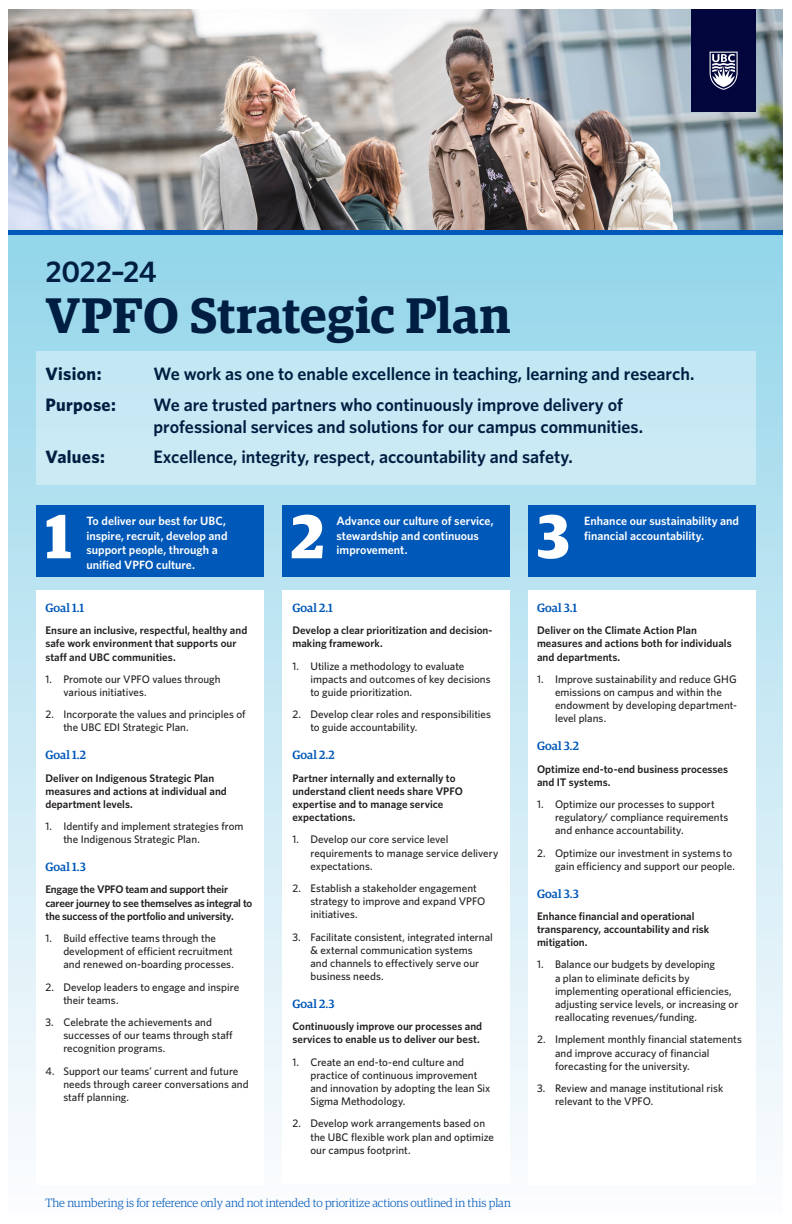
<style>
.page{position:relative;width:792px;height:1224px;background:#fff}
.page>*{position:absolute;margin:0;border:0;box-sizing:border-box;transform-origin:0 0}
.t1{font:700 62px "Guardian Egyp";color:#fff}
.t2{font:600 50px "Guardian Egyp";color:#001e41}
.t3{font:600 30px "Whitney";letter-spacing:-.015em;color:#001e41}
.Vision__Purpose__Val{font:600 18px/21.6px "Whitney";letter-spacing:-.005em;color:#001e41}
.Vision__Purpose__Val-2{font:700 18px "Whitney";letter-spacing:.015em;color:#001e41}
._1_2__3_text{font:600 12px/14.4px "Whitney";color:#fff}
.Goal_heading{font:300 12px "Guardian Egyp";letter-spacing:-.005em;color:#0058b8}
.Goal_heading-2{font:500 12px "Guardian Egyp";letter-spacing:.01em;color:#0058b8}
.t4{font:500 11px/13.2px "Whitney";color:#231f20}
.Text_box{font:600 11px/13.2px "Whitney";color:#231f20}
</style>
<div class="page">
<div style="left:0;top:230px;width:792px;height:994px;background:linear-gradient(to bottom,#94d5ea,#fffdfe)"></div>
<div style="left:36px;top:590px;width:228px;height:595px;background:#fff"></div>
<div style="left:36px;top:505px;width:228px;height:72px;background:#0058b8"></div>
<div style="left:282px;top:590px;width:228px;height:594px;background:#fff"></div>
<div style="left:282px;top:505px;width:228px;height:72px;background:#0058b8"></div>
<div style="left:528px;top:590px;width:228px;height:595px;background:#fff"></div>
<div style="left:528px;top:505px;width:228px;height:72px;background:#0058b8"></div>
<div style="left:36px;top:351px;width:720px;height:134px;background:#c8e9f4"></div>
<div style="left:0;top:229px;width:792px;height:6px;background:#0058b8"></div>
<img style="left:8px;top:9px;width:775px;height:221px">
<div style="left:691px;top:0;width:65px;height:111px;background:#02063d"></div>
<svg style="left:710px;top:52px;width:28px;height:38px"></svg>
<div style="left:0;top:0;width:792px;height:9px;background:#fff"></div>
<div style="left:0;top:1215px;width:792px;height:9px;background:#fff"></div>
<div style="left:0;top:0;width:8px;height:1224px;background:#fff"></div>
<div style="left:783px;top:0;width:9px;height:1224px;background:#fff"></div>
<p class="t3" style="left:45px;top:252px;width:113px">2022–24</p>
<p class="t2" style="left:45px;top:278px;width:467px">VPFO Strategic Plan</p>
<p class="Vision__Purpose__Val-2" style="left:45px;top:362px;width:58px">Vision:</p>
<p class="Vision__Purpose__Val" style="left:153px;top:363px;width:542px">We work as one to enable excellence in teaching, learning and research.</p>
<p class="Vision__Purpose__Val-2" style="left:45px;top:393px;width:72px">Purpose:</p>
<p class="Vision__Purpose__Val" style="left:153px;top:394px;width:491px">We are trusted partners who continuously improve delivery of professional services and solutions for our campus communities.</p>
<p class="Vision__Purpose__Val-2" style="left:45px;top:445px;width:61px">Values:</p>
<p class="Vision__Purpose__Val" style="left:153px;top:446px;width:421px">Excellence, integrity, respect, accountability and safety.</p>
<p class="t1" style="left:45px;top:489px;width:28px">1</p>
<p class="t1" style="left:291px;top:489px;width:35px">2</p>
<p class="t1" style="left:537px;top:489px;width:34px">3</p>
<p class="_1_2__3_text" style="left:86px;top:514px;width:143px">To deliver our best for UBC, inspire, recruit, develop and support people, through a unified VPFO culture.</p>
<p class="_1_2__3_text" style="left:337px;top:514px;width:159px">Advance our culture of service, stewardship and continuous improvement.</p>
<p class="_1_2__3_text" style="left:584px;top:514px;width:156px">Enhance our sustainability and financial accountability.</p>
<p class="Goal_heading-2" style="left:45px;top:599px;width:40px">Goal 1.1</p>
<p class="Text_box" style="left:45px;top:624px;width:203px">Ensure an inclusive, respectful, healthy and safe work environment that supports our staff and UBC communities.</p>
<p class="t4" style="left:63px;top:672px;width:159px;text-indent:-18px">1. Promote our VPFO values through various initiatives.</p>
<p class="t4" style="left:63px;top:708px;width:184px;text-indent:-18px">2. Incorporate the values and principles of the UBC EDI Strategic Plan.</p>
<p class="Goal_heading-2" style="left:45px;top:747px;width:42px">Goal 1.2</p>
<p class="Text_box" style="left:45px;top:771px;width:183px">Deliver on Indigenous Strategic Plan measures and actions at individual and department levels.</p>
<p class="t4" style="left:63px;top:820px;width:182px;text-indent:-18px">1. Identify and implement strategies from the Indigenous Strategic Plan.</p>
<p class="Goal_heading-2" style="left:45px;top:858px;width:42px">Goal 1.3</p>
<p class="Text_box" style="left:45px;top:883px;width:209px">Engage the VPFO team and support their career journey to see themselves as integral to the success of the portfolio and university.</p>
<p class="t4" style="left:63px;top:931px;width:172px;text-indent:-18px">1. Build effective teams through the development of efficient recruitment and renewed on-boarding processes.</p>
<p class="t4" style="left:63px;top:980px;width:177px;text-indent:-18px">2. Develop leaders to engage and inspire their teams.</p>
<p class="t4" style="left:63px;top:1015px;width:171px;text-indent:-18px">3. Celebrate the achievements and successes of our teams through staff recognition programs.</p>
<p class="t4" style="left:63px;top:1064px;width:187px;text-indent:-18px">4. Support our teams’ current and future needs through career conversations and staff planning.</p>
<p class="Goal_heading-2" style="left:292px;top:599px;width:42px">Goal 2.1</p>
<p class="Text_box" style="left:292px;top:624px;width:202px">Develop a clear prioritization and decision&shy;making framework.</p>
<p class="t4" style="left:310px;top:659px;width:182px;text-indent:-18px">1. Utilize a methodology to evaluate impacts and outcomes of key decisions to guide prioritization.</p>
<p class="t4" style="left:310px;top:708px;width:182px;text-indent:-18px">2. Develop clear roles and responsibilities to guide accountability.</p>
<p class="Goal_heading-2" style="left:292px;top:747px;width:44px">Goal 2.2</p>
<p class="Text_box" style="left:292px;top:771px;width:172px">Partner internally and externally to understand client needs share VPFO expertise and to manage service expectations.</p>
<p class="t4" style="left:310px;top:833px;width:189px;text-indent:-18px">1. Develop our core service level requirements to manage service delivery expectations.</p>
<p class="t4" style="left:310px;top:881px;width:177px;text-indent:-18px">2. Establish a stakeholder engagement strategy to improve and expand VPFO initiatives.</p>
<p class="t4" style="left:310px;top:930px;width:184px;text-indent:-18px">3. Facilitate consistent, integrated internal &amp; external communication systems and channels to effectively serve our business needs.</p>
<p class="Goal_heading-2" style="left:292px;top:995px;width:44px">Goal 2.3</p>
<p class="Text_box" style="left:292px;top:1020px;width:191px">Continuously improve our processes and services to enable us to deliver our best.</p>
<p class="t4" style="left:310px;top:1055px;width:182px;text-indent:-18px">1. Create an end-to-end culture and practice of continuous improvement and innovation by adopting the lean Six<br>Sigma Methodology.</p>
<p class="t4" style="left:310px;top:1117px;width:185px;text-indent:-18px">2. Develop work arrangements based on the UBC flexible work plan and optimize our campus footprint.</p>
<p class="Goal_heading" style="left:45px;top:1195px;width:467px">The numbering is for reference only and not intended to prioritize actions outlined in this plan</p>
<p class="Goal_heading-2" style="left:537px;top:599px;width:42px">Goal 3.1</p>
<p class="Text_box" style="left:537px;top:624px;width:196px">Deliver on the Climate Action Plan measures and actions both for individuals and departments.</p>
<p class="t4" style="left:555px;top:672px;width:183px;text-indent:-18px">1. Improve sustainability and reduce GHG emissions on campus and within the endowment by developing department&shy;level plans.</p>
<p class="Goal_heading-2" style="left:537px;top:738px;width:44px">Goal 3.2</p>
<p class="Text_box" style="left:537px;top:762px;width:193px">Optimize end-to-end business processes and IT systems.</p>
<p class="t4" style="left:555px;top:797px;width:175px;text-indent:-18px">1. Optimize our processes to support regulatory/ compliance requirements and enhance accountability.</p>
<p class="t4" style="left:537px;top:846px;width:199px;text-align:right">2. Optimize our investment in systems to gain efficiency and support our people.</p>
<p class="Goal_heading-2" style="left:537px;top:885px;width:43px">Goal 3.3</p>
<p class="Text_box" style="left:537px;top:909px;width:174px">Enhance financial and operational transparency, accountability and risk mitigation.</p>
<p class="t4" style="left:555px;top:958px;width:185px;text-indent:-18px">1. Balance our budgets by developing<br>a plan to eliminate deficits by implementing operational efficiencies, adjusting service levels, or increasing or reallocating revenues/funding.</p>
<p class="t4" style="left:555px;top:1033px;width:188px;text-indent:-18px">2. Implement monthly financial statements and improve accuracy of financial forecasting for the university.</p>
<p class="t4" style="left:555px;top:1081px;width:170px;text-indent:-18px">3. Review and manage institutional risk relevant to the VPFO.</p>
</div>
